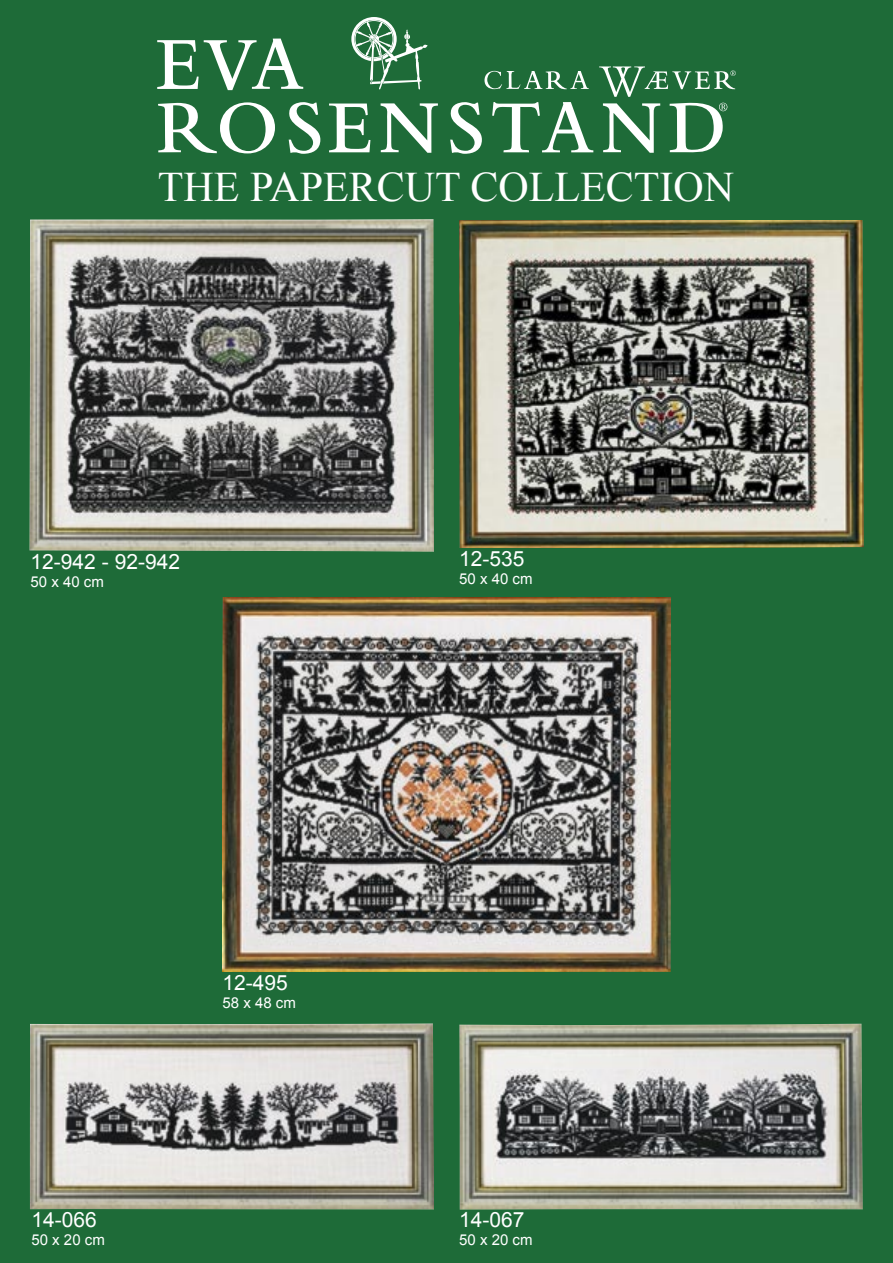
<style>
.page{position:relative;width:893px;height:1263px;background:#1e6b38}
.page>*{position:absolute;margin:0;border:0;box-sizing:border-box;transform-origin:0 0}
.t1{font:42px "Times New Roman";color:#fff}
.t2{font:21px "Arial";color:#fff}
.t3{font:15px "Arial";color:#fff}
</style>
<div class="page">
<svg style="left:158px;top:102px;width:117px;height:51px"></svg>
<svg style="left:288px;top:102px;width:32px;height:52px"></svg>
<svg style="left:450px;top:102px;width:32px;height:52px"></svg>
<svg style="left:381px;top:103px;width:57px;height:50px"></svg>
<svg style="left:492px;top:102px;width:101px;height:50px"></svg>
<svg style="left:157px;top:39px;width:146px;height:51px"></svg>
<svg style="left:329px;top:104px;width:41px;height:48px"></svg>
<svg style="left:484px;top:71px;width:105px;height:18px"></svg>
<svg style="left:599px;top:66px;width:137px;height:87px"></svg>
<svg style="left:351px;top:17px;width:77px;height:73px"></svg>
<img style="left:223px;top:597px;width:447px;height:375px">
<img style="left:459px;top:220px;width:404px;height:328px">
<img style="left:30px;top:220px;width:404px;height:331px">
<img style="left:30px;top:1023px;width:404px;height:186px">
<img style="left:459px;top:1024px;width:404px;height:185px">
<p class="t1" style="left:158px;top:158px;width:578px">THE PAPERCUT COLLECTION</p>
<p class="t2" style="left:31px;top:548px;width:151px">12-942 - 92-942</p>
<p class="t3" style="left:31px;top:572px;width:75px">50 x 40 cm</p>
<p class="t2" style="left:31px;top:1206px;width:67px">14-066</p>
<p class="t3" style="left:31px;top:1230px;width:75px">50 x 20 cm</p>
<p class="t2" style="left:223px;top:969px;width:67px">12-495</p>
<p class="t3" style="left:223px;top:993px;width:75px">58 x 48 cm</p>
<p class="t2" style="left:459px;top:545px;width:67px">12-535</p>
<p class="t3" style="left:459px;top:569px;width:75px">50 x 40 cm</p>
<p class="t2" style="left:459px;top:1206px;width:67px">14-067</p>
<p class="t3" style="left:459px;top:1230px;width:75px">50 x 20 cm</p>
</div>
